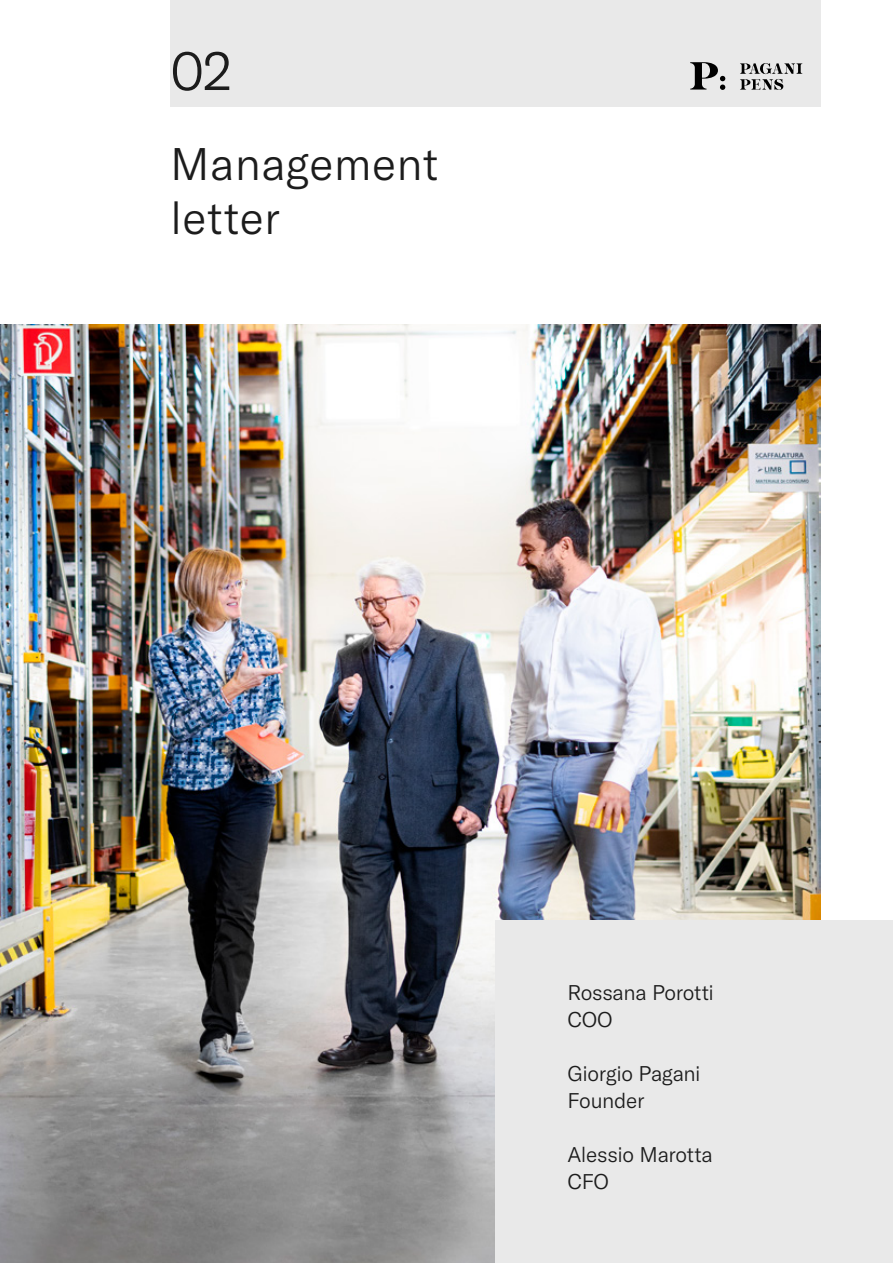
<style>
.page{position:relative;width:893px;height:1263px;background:#fff}
.page>*{position:absolute;margin:0;border:0;box-sizing:border-box;transform-origin:0 0}
.Numerazione_capitoli{font:300 54px "GT America";color:#1c1c1c}
.H1_titolo{font:300 45px/54px "GT America";letter-spacing:.01em;color:#1c1c1c}
.H2_box_virgolettato{font:300 21px/27px "GT America";letter-spacing:-.015em;color:#1c1c1c}
</style>
<div class="page">
<div style="left:170px;top:0;width:651px;height:106px;background:#e9e9e9"></div>
<svg style="left:690px;top:62px;width:35px;height:28px"></svg>
<svg style="left:740px;top:63px;width:62px;height:27px"></svg>
<img style="left:0;top:324px;width:821px;height:939px">
<div style="left:495px;top:920px;width:398px;height:343px;background:#e9e9e9"></div>
<p class="Numerazione_capitoli" style="left:170px;top:39px;width:63px">02</p>
<p class="H1_titolo" style="left:170px;top:137px;width:270px">Management letter</p>
<p class="H2_box_virgolettato" style="left:567px;top:979px;width:148px">Rossana Porotti<br>COO</p>
<p class="H2_box_virgolettato" style="left:567px;top:1060px;width:135px">Giorgio Pagani</p>
<p class="H2_box_virgolettato" style="left:567px;top:1087px;width:79px">Founder</p>
<p class="H2_box_virgolettato" style="left:567px;top:1141px;width:147px">Alessio Marotta<br>CFO</p>
</div>
